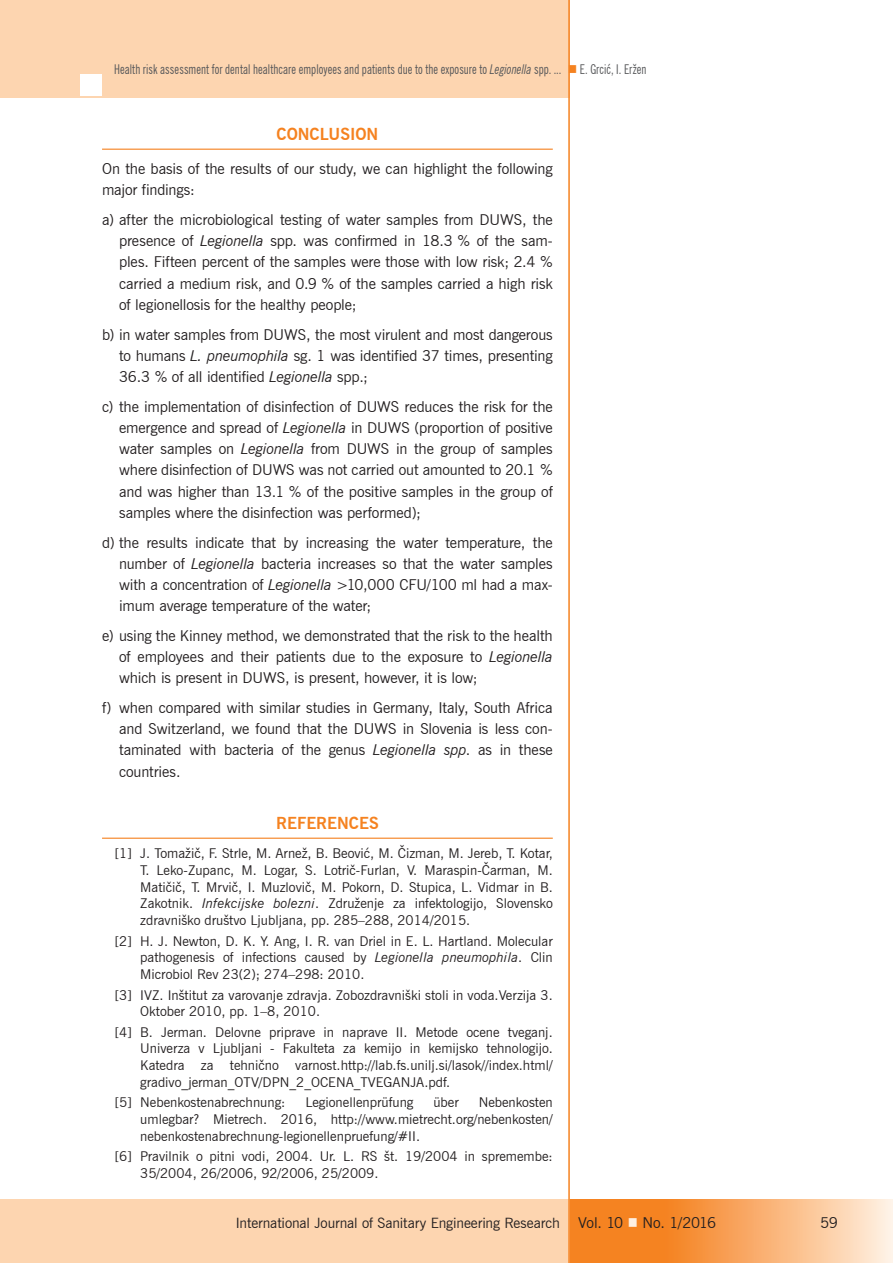
<style>
.page{position:relative;width:893px;height:1263px;background:#fff}
.page>*{position:absolute;margin:0;border:0;box-sizing:border-box;transform-origin:0 0}
.t1{font:700 16.5px "News Gothic L2";color:#f58220}
.t2{font:15px/21.1px "News Gothic L2";letter-spacing:-.01em;color:#231f20;text-align:justify}
.t3{font:14.25px "News Gothic L2";letter-spacing:-.005em;color:#231f20}
.t4{font:13.5px/16.5px "News Gothic L2";color:#231f20;text-align:justify}
.t5{font:condensed 13.5px "News Gothic L2";letter-spacing:.005em;color:#57585a;scale:.9 1}
.s1{font-style:italic}
.s2{color:#f58220}
.s3{font-size:15px}
.s4{color:#fef0e2}
</style>
<div class="page">
<svg style="left:570px;top:1200px;width:323px;height:63px;background:#f8a864"></svg>
<div style="left:0;top:1200px;width:569px;height:63px;background:#fdd5b0"></div>
<div style="left:0;top:0;width:570px;height:97px;background:#fdd5b0"></div>
<div style="left:81px;top:74px;width:21px;height:22px;background:#fff"></div>
<hr style="left:568px;top:0;width:2px;height:1263px;background:#f58220">
<hr style="left:102px;top:149px;width:451px;height:1px;background:#f58220">
<hr style="left:102px;top:838px;width:451px;height:1px;background:#f58220">
<p class="t5" style="left:114px;top:61px;width:593px">Health risk assessment for dental healthcare employees and patients due to the exposure to <span class="s1">Legionella</span> spp. ... <span class="s2">■</span> E. Grcić, I. Eržen</p>
<p class="t1" style="left:276px;top:124px;width:103px">CONCLUSION</p>
<p class="t2" style="left:102px;top:158px;width:452px">On the basis of the results of our study, we can highlight the following major findings:</p>
<p class="t2" style="left:119px;top:209px;width:435px;text-indent:-17px">a) after the microbiological testing of water samples from DUWS, the presence of <span class="s1">Legionella</span> spp. was confirmed in 18.3 % of the sam&shy;ples. Fifteen percent of the samples were those with low risk; 2.4 % carried a medium risk, and 0.9 % of the samples carried a high risk of legionellosis for the healthy people;</p>
<p class="t2" style="left:119px;top:324px;width:435px;text-indent:-17px">b) in water samples from DUWS, the most virulent and most dangerous to humans <span class="s1">L. pneumophila</span> sg. 1 was identified 37 times, presenting 36.3 % of all identified <span class="s1">Legionella</span> spp.;</p>
<p class="t2" style="left:119px;top:396px;width:435px;text-indent:-17px">c) the implementation of disinfection of DUWS reduces the risk for the emergence and spread of <span class="s1">Legionella</span> in DUWS (proportion of positive water samples on <span class="s1">Legionella</span> from DUWS in the group of samples where disinfection of DUWS was not carried out amounted to 20.1 % and was higher than 13.1 % of the positive samples in the group of samples where the disinfection was performed);</p>
<p class="t2" style="left:119px;top:531px;width:435px;text-indent:-17px">d) the results indicate that by increasing the water temperature, the number of <span class="s1">Legionella</span> bacteria increases so that the water samples with a concentration of <span class="s1">Legionella</span> &gt;10,000 CFU/100 ml had a max&shy;imum average temperature of the water;</p>
<p class="t2" style="left:119px;top:625px;width:435px;text-indent:-17px">e) using the Kinney method, we demonstrated that the risk to the health of employees and their patients due to the exposure to <span class="s1">Legionella </span>which is present in DUWS, is present, however, it is low;</p>
<p class="t2" style="left:119px;top:697px;width:435px;text-indent:-17px">f) when compared with similar studies in Germany, Italy, South Africa and Switzerland, we found that the DUWS in Slovenia is less con&shy;taminated with bacteria of the genus <span class="s1">Legionella spp</span>. as in these countries.</p>
<p class="t1" style="left:276px;top:813px;width:104px">REFERENCES</p>
<p class="t4" style="left:140px;top:845px;width:414px;text-indent:-25px">[1] J. Tomažič, F. Strle, M. Arnež, B. Beović, M. Čizman, M. Jereb, T. Kotar, T. Leko-Zupanc, M. Logar, S. Lotrič-Furlan, V. Maraspin-Čarman, M.<br>Matičič, T. Mrvič, I. Muzlovič, M. Pokorn, D. Stupica, L. Vidmar in B.<br>Zakotnik. <span class="s1">Infekcijske bolezni</span>. Združenje za infektologijo, Slovensko zdravniško društvo Ljubljana, pp. 285–288, 2014/2015.</p>
<p class="t4" style="left:140px;top:932px;width:414px;text-indent:-25px">[2] H. J. Newton, D. K. Y. Ang, I. R. van Driel in E. L. Hartland. Molecular pathogenesis of infections caused by <span class="s1">Legionella pneumophila</span>. Clin Microbiol Rev 23(2); 274–298: 2010.</p>
<p class="t4" style="left:140px;top:986px;width:414px;text-indent:-25px">[3] IVZ. Inštitut za varovanje zdravja. Zobozdravniški stoli in voda.Verzija 3.<br>Oktober 2010, pp. 1–8, 2010.</p>
<p class="t4" style="left:140px;top:1024px;width:414px;text-indent:-25px">[4] B. Jerman. Delovne priprave in naprave II. Metode ocene tveganj.<br>Univerza v Ljubljani - Fakulteta za kemijo in kemijsko tehnologijo.<br>Katedra za tehnično varnost.http://lab.fs.unilj.si/lasok//index.html/ gradivo_jerman_OTV/DPN_2_OCENA_TVEGANJA.pdf.</p>
<p class="t4" style="left:115px;top:1094px;width:172px">[5] Nebenkostenabrechnung:</p>
<p class="t4" style="left:305px;top:1094px;width:110px">Legionellenprüfung</p>
<p class="t4" style="left:433px;top:1094px;width:27px">über</p>
<p class="t4" style="left:140px;top:1094px;width:414px;text-indent:338px">Nebenkosten umlegbar? Mietrech. 2016, http://www.mietrecht.org/nebenkosten/ nebenkostenabrechnung-legionellenpruefung/#II.</p>
<p class="t4" style="left:140px;top:1148px;width:414px;text-indent:-25px">[6] Pravilnik o pitni vodi, 2004. Ur. L. RS št. 19/2004 in spremembe:<br>35/2004, 26/2006, 92/2006, 25/2009.</p>
<p class="t3" style="left:236px;top:1214px;width:482px">International Journal of Sanitary Engineering Research <span class="s3">Vol. 10</span> <span class="s4">■</span> <span class="s3">No. 1/2016</span></p>
<p class="t2" style="left:820px;top:1212px;width:19px">59</p>
</div>
